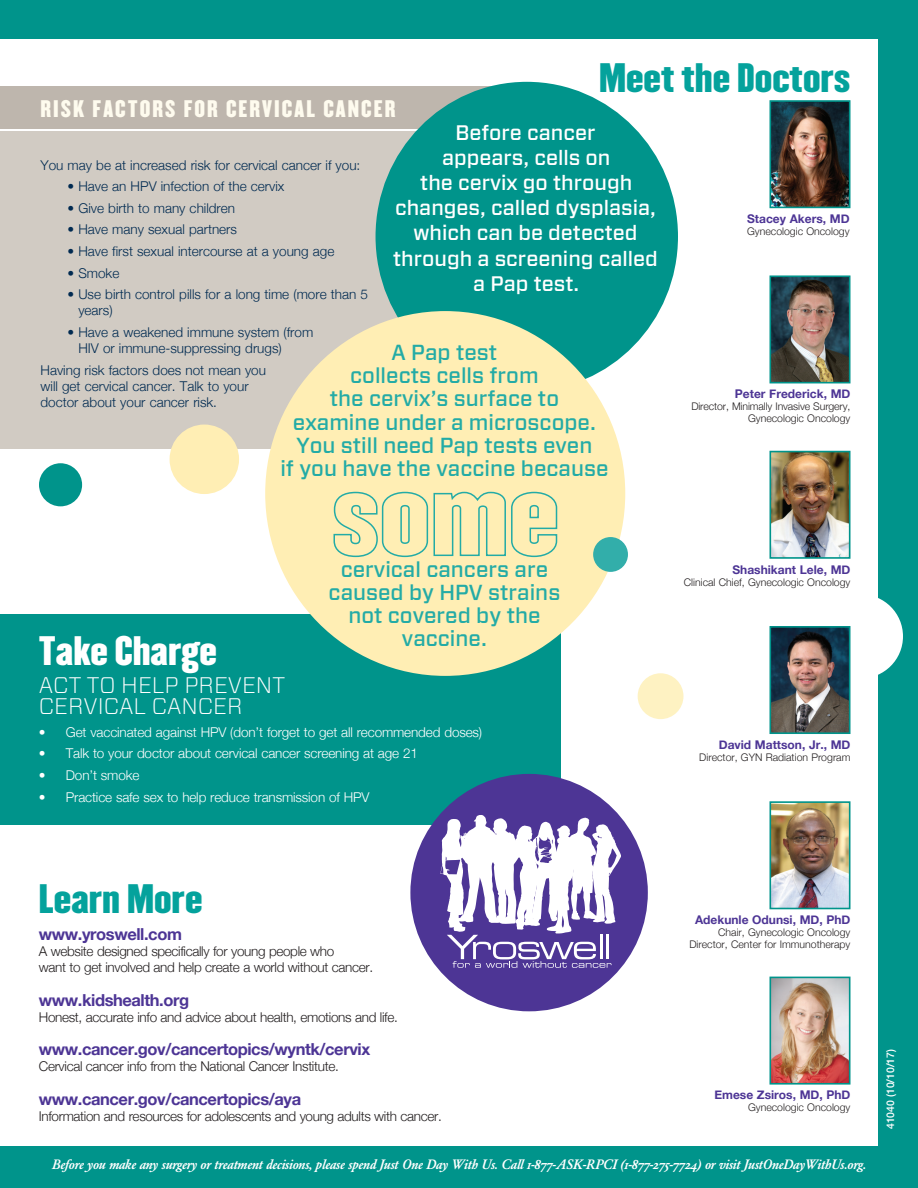
<style>
.page{position:relative;width:918px;height:1188px;background:#00948b}
.page>*{position:absolute;margin:0;border:0;box-sizing:border-box;transform-origin:0 0}
.t1{font:36px "Champion HTF Welterweight";color:#04a29c}
.t2{font:36px "Champion HTF Welterweight";color:#fff}
.t3{font:300 22.5px/21px "Forza";color:#fff}
.t4{font:500 21.75px/23.2px "Forza";color:#23aba6;text-align:center}
.t5{font:500 21px/25.2px "Forza";color:#fff;text-align:center}
.t6{font:21px "Champion HTF Welterweight";letter-spacing:.1em;color:#fefbee}
.t7{font:700 16.5px "Helvetica Neue";letter-spacing:-.025em;color:#4d3595}
.t8{font:300 13.5px/16.2px "Helvetica Neue";color:#002a51}
.t9{font:300 13.5px/16.2px "Helvetica Neue";letter-spacing:-.025em;color:#231f20}
.t10{font:300 13.5px "Helvetica Neue";letter-spacing:-.01em;color:#fff}
.t11{font:13.5px "Garamond BE Medium Italic Os F";letter-spacing:-.025em;color:#fff}
.t12{font:700 12px "Helvetica Neue";color:#4d3595}
.t13{font:300 10.5px/12px "Helvetica Neue";color:#231f20;text-align:right}
.t14{font:500 10.5px "Helvetica Neue";letter-spacing:-.005em;color:#fff}
</style>
<div class="page">
<div style="left:0;top:39px;width:878px;height:1107px;background:#fff"></div>
<div style="left:0;top:614px;width:560px;height:211px;background:#00948b"></div>
<div style="left:819px;top:594px;width:84px;height:84px;background:#fff;border-radius:50%"></div>
<img style="left:772px;top:103px;width:75px;height:102px">
<div style="left:769px;top:100px;width:81px;height:108px;border:2px solid #00948b"></div>
<img style="left:772px;top:278px;width:75px;height:102px">
<div style="left:769px;top:275px;width:81px;height:108px;border:2px solid #00948b"></div>
<img style="left:772px;top:454px;width:75px;height:102px">
<div style="left:769px;top:451px;width:81px;height:108px;border:2px solid #00948b"></div>
<img style="left:772px;top:629px;width:75px;height:102px">
<div style="left:769px;top:626px;width:81px;height:108px;border:2px solid #00948b"></div>
<img style="left:772px;top:804px;width:75px;height:102px">
<div style="left:769px;top:801px;width:81px;height:108px;border:2px solid #00948b"></div>
<div style="left:0;top:86px;width:553px;height:43px;background:#beb6ad"></div>
<div style="left:0;top:131px;width:553px;height:318px;background:#d1cbc3"></div>
<div style="left:376px;top:82px;width:302px;height:309px;background:#00948b;border-radius:50%"></div>
<div style="left:170px;top:425px;width:69px;height:69px;background:#ffeeb4;border-radius:50%"></div>
<div style="left:39px;top:463px;width:43px;height:43px;background:#00948b;border-radius:50%"></div>
<div style="left:265px;top:311px;width:360px;height:365px;background:#ffeeb4;border-radius:50%"></div>
<svg style="left:333px;top:491px;width:225px;height:67px"></svg>
<div style="left:593px;top:537px;width:35px;height:35px;background:#32aeaa;border-radius:50%"></div>
<div style="left:638px;top:673px;width:45px;height:46px;background:#fef2c2;border-radius:50%"></div>
<div style="left:410px;top:774px;width:238px;height:237px;background:#4d3595;border-radius:50%"></div>
<svg style="left:440px;top:815px;width:181px;height:153px"></svg>
<img style="left:772px;top:980px;width:75px;height:102px">
<div style="left:769px;top:977px;width:81px;height:108px;border:2px solid #00948b"></div>
<p class="t6" style="left:40px;top:95px;width:356px">RISK FACTORS FOR CERVICAL CANCER</p>
<p class="t1" style="left:599px;top:55px;width:253px">Meet the Doctors</p>
<p class="t5" style="left:393px;top:120px;width:266px">Before cancer<br>appears, cells on<br>the cervix go through changes, called dysplasia, which can be detected through a screening called a Pap test.</p>
<p class="t8" style="left:40px;top:156px;width:321px">You may be at increased risk for cervical cancer if you:</p>
<p class="t8" style="left:68px;top:178px;width:218px">• Have an HPV infection of the cervix</p>
<p class="t8" style="left:68px;top:199px;width:169px">• Give birth to many children</p>
<p class="t8" style="left:68px;top:221px;width:171px">• Have many sexual partners</p>
<p class="t8" style="left:68px;top:242px;width:268px">• Have first sexual intercourse at a young age</p>
<p class="t8" style="left:68px;top:264px;width:53px">• Smoke</p>
<p class="t8" style="left:78px;top:286px;width:291px;text-indent:-11px">• Use birth control pills for a long time (more than 5 years)</p>
<p class="t8" style="left:78px;top:323px;width:236px;text-indent:-11px">• Have a weakened immune system (from<br>HIV or immune-suppressing drugs)</p>
<p class="t8" style="left:40px;top:361px;width:227px">Having risk factors does not mean you will get cervical cancer. Talk to your doctor about your cancer risk.</p>
<p class="t4" style="left:280px;top:341px;width:330px">A Pap test<br>collects cells from<br>the cervix’s surface to<br>examine under a microscope.<br>You still need Pap tests even<br>if you have the vaccine because</p>
<p class="t12" style="left:747px;top:208px;width:104px">Stacey Akers, MD</p>
<p class="t13" style="left:747px;top:225px;width:104px">Gynecologic Oncology</p>
<p class="t12" style="left:735px;top:383px;width:117px">Peter Frederick, MD</p>
<p class="t13" style="left:691px;top:400px;width:161px">Director, Minimally Invasive Surgery,<br>Gynecologic Oncology</p>
<p class="t4" style="left:329px;top:558px;width:233px">cervical cancers are caused by HPV strains not covered by the vaccine.</p>
<p class="t2" style="left:39px;top:627px;width:180px">Take Charge</p>
<p class="t3" style="left:39px;top:674px;width:248px">ACT TO HELP PREVENT<br>CERVICAL CANCER</p>
<p class="t10" style="left:39px;top:721px;width:445px">• Get vaccinated against HPV (don’t forget to get all recommended doses)</p>
<p class="t10" style="left:39px;top:743px;width:381px">• Talk to your doctor about cervical cancer screening at age 21</p>
<p class="t10" style="left:39px;top:764px;width:102px">• Don’t smoke</p>
<p class="t10" style="left:39px;top:786px;width:332px">• Practice safe sex to help reduce transmission of HPV</p>
<p class="t12" style="left:732px;top:558px;width:120px">Shashikant Lele, MD</p>
<p class="t13" style="left:684px;top:575px;width:168px">Clinical Chief, Gynecologic Oncology</p>
<p class="t12" style="left:719px;top:734px;width:133px">David Mattson, Jr., MD</p>
<p class="t13" style="left:699px;top:750px;width:153px">Director, GYN Radiation Program</p>
<p class="t1" style="left:39px;top:876px;width:165px">Learn More</p>
<p class="t7" style="left:39px;top:919px;width:145px">www.yroswell.com</p>
<p class="t9" style="left:39px;top:942px;width:336px">A website designed specifically for young people who<br>want to get involved and help create a world without cancer.</p>
<p class="t7" style="left:39px;top:985px;width:152px">www.kidshealth.org</p>
<p class="t9" style="left:39px;top:1008px;width:360px">Honest, accurate info and advice about health, emotions and life.</p>
<p class="t7" style="left:39px;top:1034px;width:333px">www.cancer.gov/cancertopics/wyntk/cervix</p>
<p class="t9" style="left:39px;top:1058px;width:301px">Cervical cancer info from the National Cancer Institute.</p>
<p class="t7" style="left:39px;top:1084px;width:264px">www.cancer.gov/cancertopics/aya</p>
<p class="t9" style="left:39px;top:1107px;width:404px">Information and resources for adolescents and young adults with cancer.</p>
<p class="t12" style="left:695px;top:909px;width:157px">Adekunle Odunsi, MD, PhD</p>
<p class="t13" style="left:689px;top:926px;width:163px">Chair, Gynecologic Oncology<br>Director, Center for Immunotherapy</p>
<p class="t12" style="left:714px;top:1084px;width:138px">Emese Zsiros, MD, PhD</p>
<p class="t13" style="left:748px;top:1101px;width:104px">Gynecologic Oncology</p>
<p class="t11" style="left:52px;top:1156px;width:816px">Before you make any surgery or treatment decisions, please spend Just One Day With Us. Call 1-877-ASK-RPCI (1-877-275-7724) or visit JustOneDayWithUs.org.</p>
<p class="t14" style="left:882px;top:1129px;width:81px;rotate:-90deg">41040 (10/10/17)</p>
</div>
